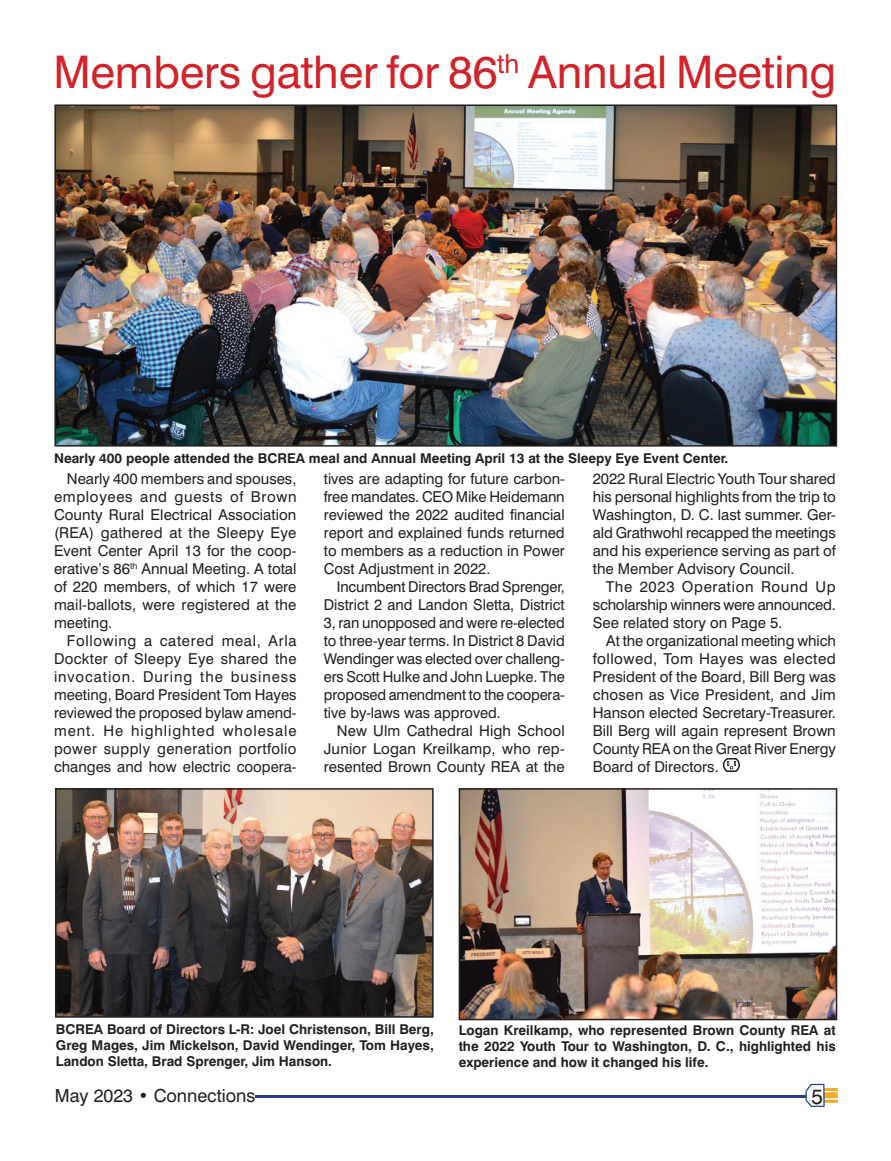
<style>
.page{position:relative;width:891px;height:1161px;background:#fff}
.page>*{position:absolute;margin:0;border:0;box-sizing:border-box;transform-origin:0 0}
.t1{font:45px "Swiss 721 BT";letter-spacing:-.005em;color:#d1232a}
.t2{font:21px "Swiss 721 BT";color:#231f20}
.t3{font:18px "Swiss 721 BT";color:#231f20}
.t4{font:15px "Swiss 721 BT";color:#231f20}
.t5{font:15px "Swiss 721 BT";letter-spacing:.03em;color:#231f20}
.t6{font:15px "Swiss 721 BT";letter-spacing:.06em;color:#231f20}
.t7{font:15px "Swiss 721 BT";letter-spacing:.025em;color:#231f20}
.t8{font:15px "Swiss 721 BT";letter-spacing:.065em;color:#231f20}
.t9{font:15px "Swiss 721 BT";letter-spacing:.05em;color:#231f20}
.t10{font:15px "Swiss 721 BT";letter-spacing:.045em;color:#231f20}
.t11{font:15px "Swiss 721 BT";letter-spacing:.04em;color:#231f20}
.t12{font:700 13.5px/16.2px "Swiss 721 BT";color:#231f20;text-align:justify}
</style>
<div class="page">
<hr style="left:256px;top:1095px;width:581px;height:3px;background:#253f8e">
<div style="left:820px;top:1092px;width:18px;height:6px;background:#f7aa22"></div>
<hr style="left:820px;top:1088px;width:18px;height:3px;background:#f7aa22">
<hr style="left:820px;top:1100px;width:18px;height:3px;background:#f7aa22">
<svg style="left:805px;top:1084px;width:20px;height:23px"></svg>
<img style="left:55px;top:788px;width:379px;height:230px">
<img style="left:54px;top:104px;width:783px;height:343px">
<img style="left:459px;top:788px;width:378px;height:232px">
<svg style="left:723px;top:758px;width:17px;height:14px"></svg>
<p class="t1" style="left:53px;top:53px;width:784px">Members gather for 86<sup>th</sup> Annual Meeting</p>
<p class="t12" style="left:54px;top:451px;width:676px">Nearly 400 people attended the BCREA meal and Annual Meeting April 13 at the Sleepy Eye Event Center.</p>
<p class="t4" style="left:67px;top:472px;width:231px">Nearly 400 members and spouses,</p>
<p class="t10" style="left:54px;top:490px;width:244px">employees and guests of Brown</p>
<p class="t4" style="left:54px;top:508px;width:244px">County Rural Electrical Association</p>
<p class="t4" style="left:54px;top:526px;width:244px">(REA) gathered at the Sleepy Eye</p>
<p class="t4" style="left:54px;top:544px;width:244px">Event Center April 13 for the coop-</p>
<p class="t4" style="left:54px;top:562px;width:244px">erative’s 86<sup>th</sup> Annual Meeting. A total</p>
<p class="t4" style="left:54px;top:580px;width:244px">of 220 members, of which 17 were</p>
<p class="t4" style="left:54px;top:598px;width:244px">mail-ballots, were registered at the</p>
<p class="t4" style="left:54px;top:616px;width:60px">meeting.</p>
<p class="t9" style="left:67px;top:634px;width:231px">Following a catered meal, Arla</p>
<p class="t7" style="left:54px;top:652px;width:244px">Dockter of Sleepy Eye shared the</p>
<p class="t6" style="left:54px;top:670px;width:244px">invocation. During the business</p>
<p class="t4" style="left:54px;top:688px;width:244px">meeting, Board President Tom Hayes</p>
<p class="t4" style="left:54px;top:706px;width:244px">reviewed the proposed bylaw amend-</p>
<p class="t8" style="left:54px;top:724px;width:244px">ment. He highlighted wholesale</p>
<p class="t5" style="left:54px;top:742px;width:244px">power supply generation portfolio</p>
<p class="t4" style="left:54px;top:760px;width:244px">changes and how electric coopera-</p>
<p class="t4" style="left:324px;top:472px;width:242px">tives are adapting for future carbon-</p>
<p class="t4" style="left:324px;top:490px;width:242px">free mandates. CEO Mike Heidemann</p>
<p class="t4" style="left:324px;top:508px;width:242px">reviewed the 2022 audited financial</p>
<p class="t4" style="left:324px;top:526px;width:242px">report and explained funds returned</p>
<p class="t4" style="left:324px;top:544px;width:242px">to members as a reduction in Power</p>
<p class="t4" style="left:324px;top:562px;width:168px">Cost Adjustment in 2022.</p>
<p class="t4" style="left:337px;top:580px;width:229px">Incumbent Directors Brad Sprenger,</p>
<p class="t4" style="left:324px;top:598px;width:242px">District 2 and Landon Sletta, District</p>
<p class="t4" style="left:324px;top:616px;width:242px">3, ran unopposed and were re-elected</p>
<p class="t4" style="left:324px;top:634px;width:242px">to three-year terms. In District 8 David</p>
<p class="t4" style="left:324px;top:652px;width:242px">Wendinger was elected over challeng-</p>
<p class="t4" style="left:324px;top:670px;width:242px">ers Scott Hulke and John Luepke. The</p>
<p class="t4" style="left:324px;top:688px;width:242px">proposed amendment to the coopera-</p>
<p class="t4" style="left:324px;top:706px;width:179px">tive by-laws was approved.</p>
<p class="t4" style="left:337px;top:724px;width:229px">New Ulm Cathedral High School</p>
<p class="t4" style="left:324px;top:742px;width:242px">Junior Logan Kreilkamp, who rep-</p>
<p class="t4" style="left:324px;top:760px;width:242px">resented Brown County REA at the</p>
<p class="t4" style="left:593px;top:472px;width:245px">2022 Rural Electric Youth Tour shared</p>
<p class="t4" style="left:593px;top:490px;width:245px">his personal highlights from the trip to</p>
<p class="t4" style="left:593px;top:508px;width:245px">Washington, D. C. last summer. Ger-</p>
<p class="t4" style="left:593px;top:526px;width:244px">ald Grathwohl recapped the meetings</p>
<p class="t4" style="left:593px;top:544px;width:245px">and his experience serving as part of</p>
<p class="t4" style="left:593px;top:562px;width:203px">the Member Advisory Council.</p>
<p class="t11" style="left:606px;top:580px;width:232px">The 2023 Operation Round Up</p>
<p class="t4" style="left:593px;top:598px;width:245px">scholarship winners were announced.</p>
<p class="t4" style="left:593px;top:616px;width:191px">See related story on Page 5.</p>
<p class="t4" style="left:606px;top:634px;width:231px">At the organizational meeting which</p>
<p class="t5" style="left:593px;top:652px;width:244px">followed, Tom Hayes was elected</p>
<p class="t4" style="left:593px;top:670px;width:244px">President of the Board, Bill Berg was</p>
<p class="t4" style="left:593px;top:688px;width:245px">chosen as Vice President, and Jim</p>
<p class="t4" style="left:593px;top:706px;width:244px">Hanson elected Secretary-Treasurer.</p>
<p class="t4" style="left:593px;top:724px;width:245px">Bill Berg will again represent Brown</p>
<p class="t4" style="left:593px;top:742px;width:245px">County REA on the Great River Energy</p>
<p class="t4" style="left:593px;top:760px;width:128px">Board of Directors.</p>
<p class="t12" style="left:56px;top:1022px;width:380px">BCREA Board of Directors L-R: Joel Christenson, Bill Berg, Greg Mages, Jim Mickelson, David Wendinger, Tom Hayes, Landon Sletta, Brad Sprenger, Jim Hanson.</p>
<p class="t12" style="left:459px;top:1023px;width:379px">Logan Kreilkamp, who represented Brown County REA at the 2022 Youth Tour to Washington, D. C., highlighted his experience and how it changed his life.</p>
<p class="t3" style="left:55px;top:1088px;width:202px">May 2023 • Connections</p>
<p class="t2" style="left:811px;top:1087px;width:13px">5</p>
</div>
